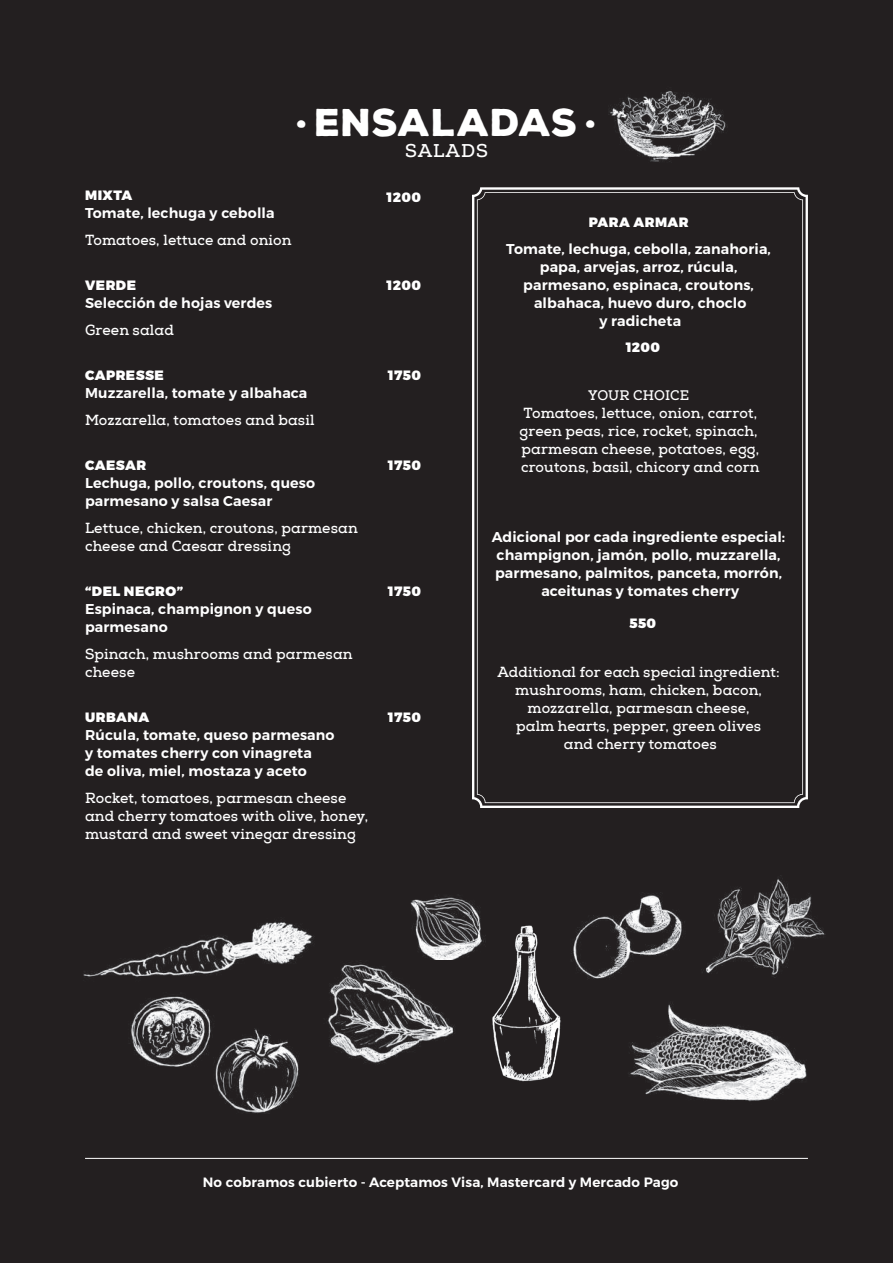
<style>
.page{position:relative;width:893px;height:1263px;background:#231f20}
.page>*{position:absolute;margin:0;border:0;box-sizing:border-box;transform-origin:0 0}
.t1{font:900 37.5px "Nexa Rust Sans";color:#fff}
.t2{font:700 18px "Nexa Slab";letter-spacing:.05em;color:#fff}
.t3{font:700 14.25px/18px "Nexa Slab";letter-spacing:.01em;color:#fff}
.t4{font:600 14.25px/18px "Montserrat";letter-spacing:.01em;color:#fff}
.t5{font:900 13.5px "Montserrat";letter-spacing:.035em;color:#fff}
.t6{font:600 13.5px "Montserrat";letter-spacing:.01em;color:#fff}
.t7{font:700 13.5px "Nexa Slab";color:#fff}
</style>
<div class="page">
<img style="left:609px;top:91px;width:117px;height:71px">
<img style="left:83px;top:921px;width:230px;height:56px">
<img style="left:492px;top:925px;width:69px;height:157px">
<img style="left:706px;top:879px;width:119px;height:99px">
<img style="left:410px;top:897px;width:74px;height:63px">
<img style="left:571px;top:894px;width:112px;height:85px">
<img style="left:629px;top:1004px;width:178px;height:98px">
<img style="left:327px;top:962px;width:127px;height:102px">
<img style="left:130px;top:996px;width:81px;height:71px">
<img style="left:215px;top:1029px;width:84px;height:84px">
<hr style="left:85px;top:1158px;width:723px;height:1px;background:#fff">
<svg style="left:472px;top:187px;width:336px;height:621px"></svg>
<svg style="left:477px;top:192px;width:326px;height:611px"></svg>
<h1 class="t1" style="left:297px;top:97px;width:301px">· ENSALADAS ·</h1>
<p class="t2" style="left:405px;top:140px;width:84px">SALADS</p>
<p class="t5" style="left:85px;top:187px;width:49px">MIXTA</p>
<p class="t4" style="left:85px;top:204px;width:191px">Tomate, lechuga y cebolla</p>
<p class="t3" style="left:85px;top:232px;width:208px">Tomatoes, lettuce and onion</p>
<p class="t5" style="left:85px;top:277px;width:52px">VERDE</p>
<p class="t4" style="left:85px;top:294px;width:189px">Selección de hojas verdes</p>
<p class="t3" style="left:85px;top:322px;width:90px">Green salad</p>
<p class="t5" style="left:85px;top:367px;width:80px">CAPRESSE</p>
<p class="t4" style="left:85px;top:384px;width:224px">Muzzarella, tomate y albahaca</p>
<p class="t3" style="left:85px;top:412px;width:231px">Mozzarella, tomatoes and basil</p>
<p class="t5" style="left:85px;top:457px;width:63px">CAESAR</p>
<p class="t4" style="left:85px;top:474px;width:232px">Lechuga, pollo, croutons, queso parmesano y salsa Caesar</p>
<p class="t3" style="left:85px;top:520px;width:274px">Lettuce, chicken, croutons, parmesan cheese and Caesar dressing</p>
<p class="t5" style="left:85px;top:583px;width:100px">“DEL NEGRO”</p>
<p class="t4" style="left:85px;top:600px;width:228px">Espinaca, champignon y queso parmesano</p>
<p class="t3" style="left:85px;top:646px;width:269px">Spinach, mushrooms and parmesan cheese</p>
<p class="t5" style="left:85px;top:709px;width:66px">URBANA</p>
<p class="t4" style="left:85px;top:726px;width:251px">Rúcula, tomate, queso parmesano y tomates cherry con vinagreta<br>de oliva, miel, mostaza y aceto</p>
<p class="t3" style="left:85px;top:790px;width:284px">Rocket, tomatoes, parmesan cheese and cherry tomatoes with olive, honey, mustard and sweet vinegar dressing</p>
<p class="t5" style="left:387px;top:189px;width:36px">1200</p>
<p class="t5" style="left:387px;top:277px;width:36px">1200</p>
<p class="t5" style="left:388px;top:367px;width:35px">1750</p>
<p class="t5" style="left:388px;top:457px;width:35px">1750</p>
<p class="t5" style="left:388px;top:583px;width:35px">1750</p>
<p class="t5" style="left:388px;top:709px;width:35px">1750</p>
<p class="t5" style="left:589px;top:214px;width:101px">PARA ARMAR</p>
<p class="t4" style="left:506px;top:240px;width:266px;text-align:center">Tomate, lechuga, cebolla, zanahoria, papa, arvejas, arroz, rúcula, parmesano, espinaca, croutons, albahaca, huevo duro, choclo<br>y radicheta</p>
<p class="t5" style="left:626px;top:339px;width:36px">1200</p>
<p class="t7" style="left:588px;top:387px;width:102px">YOUR CHOICE</p>
<p class="t3" style="left:520px;top:404px;width:241px">Tomatoes, lettuce, onion, carrot, green peas, rice, rocket, spinach, parmesan cheese, potatoes, egg, croutons, basil, chicory and corn</p>
<p class="t4" style="left:492px;top:528px;width:295px;text-align:center">Adicional por cada ingrediente especial: champignon, jamón, pollo, muzzarella, parmesano, palmitos, panceta, morrón, aceitunas y tomates cherry</p>
<p class="t5" style="left:629px;top:615px;width:28px">550</p>
<p class="t3" style="left:497px;top:664px;width:284px;text-align:center">Additional for each special ingredient: mushrooms, ham, chicken, bacon, mozzarella, parmesan cheese,<br>palm hearts, pepper, green olives<br>and cherry tomatoes</p>
<p class="t6" style="left:203px;top:1173px;width:477px">No cobramos cubierto - Aceptamos Visa, Mastercard y Mercado Pago</p>
</div>
